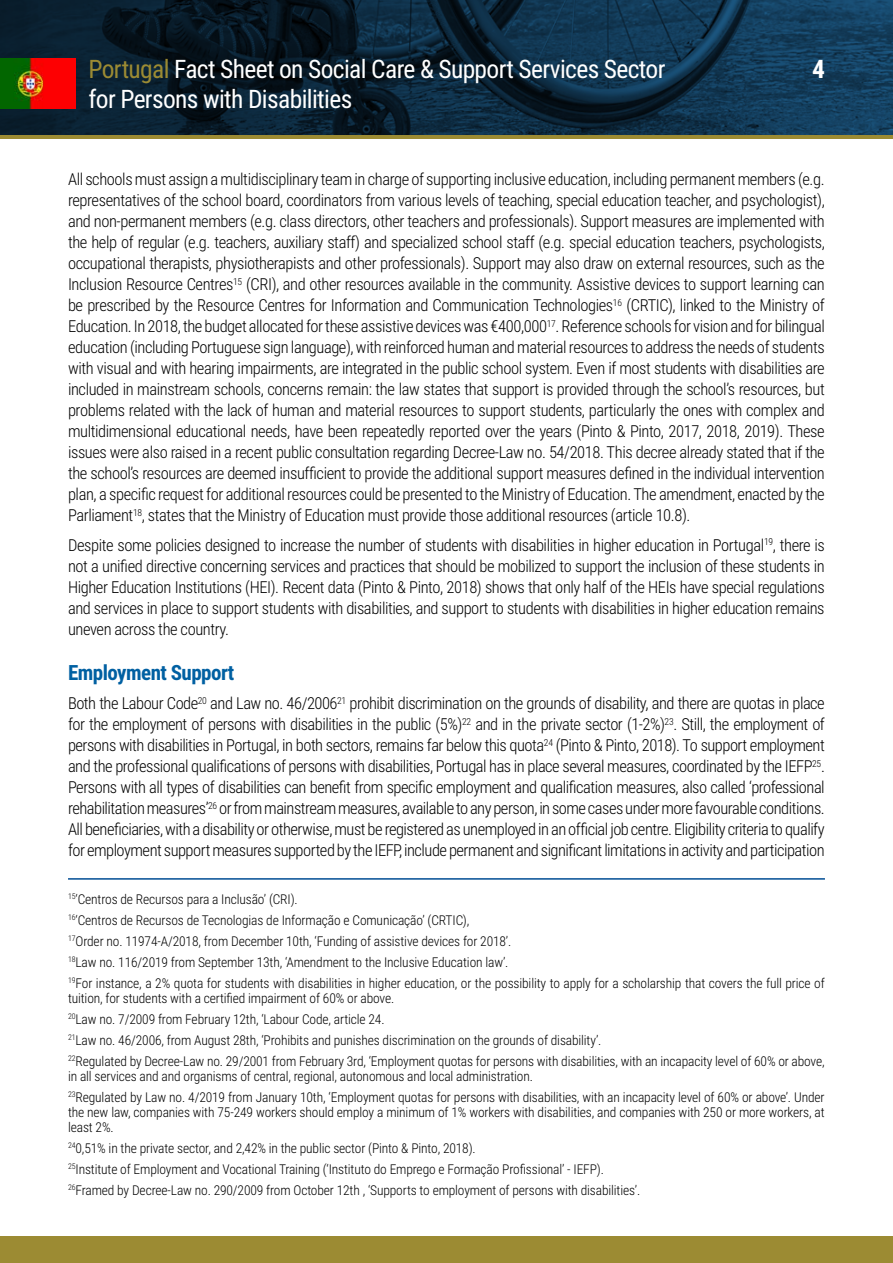
<style>
.page{position:relative;width:893px;height:1263px;background:#fff}
.page>*{position:absolute;margin:0;border:0;box-sizing:border-box;transform-origin:0 0}
.t1{font:25.5px "Roboto Condensed";letter-spacing:-.025em;color:#fff}
.t2{font:700 25.5px "Roboto Condensed";color:#fff}
.t3{font:700 21px "Roboto Condensed";letter-spacing:-.025em;color:#0060a2}
.t4{font:300 16.5px/21px "Roboto Condensed";letter-spacing:-.025em;color:#000;text-align:justify}
.t5{font:300 13.5px/21px "Roboto Condensed";letter-spacing:-.01em;color:#000}
.s1{color:#9c8b33}
</style>
<div class="page">
<svg style="left:0;top:0;width:893px;height:135px;background:#0c293d"></svg>
<div style="left:0;top:1237px;width:893px;height:26px;background:#9c8b33"></div>
<hr style="left:0;top:135px;width:893px;height:3px;background:#9c8b33">
<img style="left:0;top:59px;width:76px;height:49px">
<hr style="left:68px;top:878px;width:757px;height:2px;background:#004d94">
<h1 class="t1" style="left:88px;top:51px;width:578px"><span class="s1">Portugal</span> Fact Sheet on Social Care &amp; Support Services Sector</h1>
<h1 class="t2" style="left:812px;top:51px;width:14px">4</h1>
<h1 class="t1" style="left:88px;top:81px;width:265px">for Persons with Disabilities</h1>
<p class="t4" style="left:68px;top:168px;width:758px">All schools must assign a multidisciplinary team in charge of supporting inclusive education, including permanent members (e.g. representatives of the school board, coordinators from various levels of teaching, special education teacher, and psychologist), and non-permanent members (e.g. class directors, other teachers and professionals). Support measures are implemented with the help of regular (e.g. teachers, auxiliary staff) and specialized school staff (e.g. special education teachers, psychologists, occupational therapists, physiotherapists and other professionals). Support may also draw on external resources, such as the Inclusion Resource Centres<sup>15</sup> (CRI), and other resources available in the community. Assistive devices to support learning can be prescribed by the Resource Centres for Information and Communication Technologies<sup>16</sup> (CRTIC), linked to the Ministry of Education. In 2018, the budget allocated for these assistive devices was €400,000<sup>17</sup>. Reference schools for vision and for bilingual education (including Portuguese sign language), with reinforced human and material resources to address the needs of students with visual and with hearing impairments, are integrated in the public school system. Even if most students with disabilities are included in mainstream schools, concerns remain: the law states that support is provided through the school’s resources, but problems related with the lack of human and material resources to support students, particularly the ones with complex and multidimensional educational needs, have been repeatedly reported over the years (Pinto &amp; Pinto, 2017, 2018, 2019). These issues were also raised in a recent public consultation regarding Decree-Law no. 54/2018. This decree already stated that if the the school’s resources are deemed insufficient to provide the additional support measures defined in the individual intervention plan, a specific request for additional resources could be presented to the Ministry of Education. The amendment, enacted by the Parliament<sup>18</sup>, states that the Ministry of Education must provide those additional resources (article 10.8).</p>
<p class="t4" style="left:68px;top:534px;width:758px">Despite some policies designed to increase the number of students with disabilities in higher education in Portugal<sup>19</sup>, there is not a unified directive concerning services and practices that should be mobilized to support the inclusion of these students in Higher Education Institutions (HEI). Recent data (Pinto &amp; Pinto, 2018) shows that only half of the HEIs have special regulations and services in place to support students with disabilities, and support to students with disabilities in higher education remains uneven across the country.</p>
<p class="t3" style="left:68px;top:658px;width:168px">Employment Support</p>
<p class="t4" style="left:68px;top:692px;width:758px">Both the Labour Code<sup>20</sup> and Law no. 46/2006<sup>21</sup> prohibit discrimination on the grounds of disability, and there are quotas in place for the employment of persons with disabilities in the public (5%)<sup>22</sup> and in the private sector (1-2%)<sup>23</sup>. Still, the employment of persons with disabilities in Portugal, in both sectors, remains far below this quota<sup>24</sup> (Pinto &amp; Pinto, 2018). To support employment and the professional qualifications of persons with disabilities, Portugal has in place several measures, coordinated by the IEFP<sup>25</sup>.<br>Persons with all types of disabilities can benefit from specific employment and qualification measures, also called ‘professional rehabilitation measures’<sup>26</sup> or from mainstream measures, available to any person, in some cases under more favourable conditions.<br>All beneficiaries, with a disability or otherwise, must be registered as unemployed in an official job centre. Eligibility criteria to qualify for employment support measures supported by the IEFP, include permanent and significant limitations in activity and participation</p>
<p class="t5" style="left:68px;top:888px;width:758px"><sup>15</sup>‘Centros de Recursos para a Inclusão’ (CRI).<br><sup>16</sup>‘Centros de Recursos de Tecnologias de Informação e Comunicação’ (CRTIC),<br><sup>17</sup>Order no. 11974-A/2018, from December 10th, ‘Funding of assistive devices for 2018’.<br><sup>18</sup>Law no. 116/2019 from September 13th, ‘Amendment to the Inclusive Education law’.<br><sup>19</sup>For instance, a 2% quota for students with disabilities in higher education, or the possibility to apply for a scholarship that covers the full price of</p>
<p class="t5" style="left:68px;top:987px;width:758px">tuition, for students with a certified impairment of 60% or above.<br><sup>20</sup>Law no. 7/2009 from February 12th, ‘Labour Code, article 24.<br><sup>21</sup>Law no. 46/2006, from August 28th, ‘Prohibits and punishes discrimination on the grounds of disability’.<br><sup>22</sup>Regulated by Decree-Law no. 29/2001 from February 3rd, ‘Employment quotas for persons with disabilities, with an incapacity level of 60% or above,</p>
<p class="t5" style="left:68px;top:1065px;width:758px">in all services and and organisms of central, regional, autonomous and local administration.<br><sup>23</sup>Regulated by Law no. 4/2019 from January 10th, ‘Employment quotas for persons with disabilities, with an incapacity level of 60% or above’. Under</p>
<p class="t5" style="left:68px;top:1104px;width:758px;line-height:15px">the new law, companies with 75-249 workers should employ a minimum of 1% workers with disabilities, and companies with 250 or more workers, at least 2%.</p>
<p class="t5" style="left:68px;top:1137px;width:574px"><sup>24</sup>0,51% in the private sector, and 2,42% in the public sector (Pinto &amp; Pinto, 2018).<br><sup>25</sup>Institute of Employment and Vocational Training (‘Instituto do Emprego e Formação Profissional’ - IEFP).<br><sup>26</sup>Framed by Decree-Law no. 290/2009 from October 12th , ‘Supports to employment of persons with disabilities’.</p>
</div>
